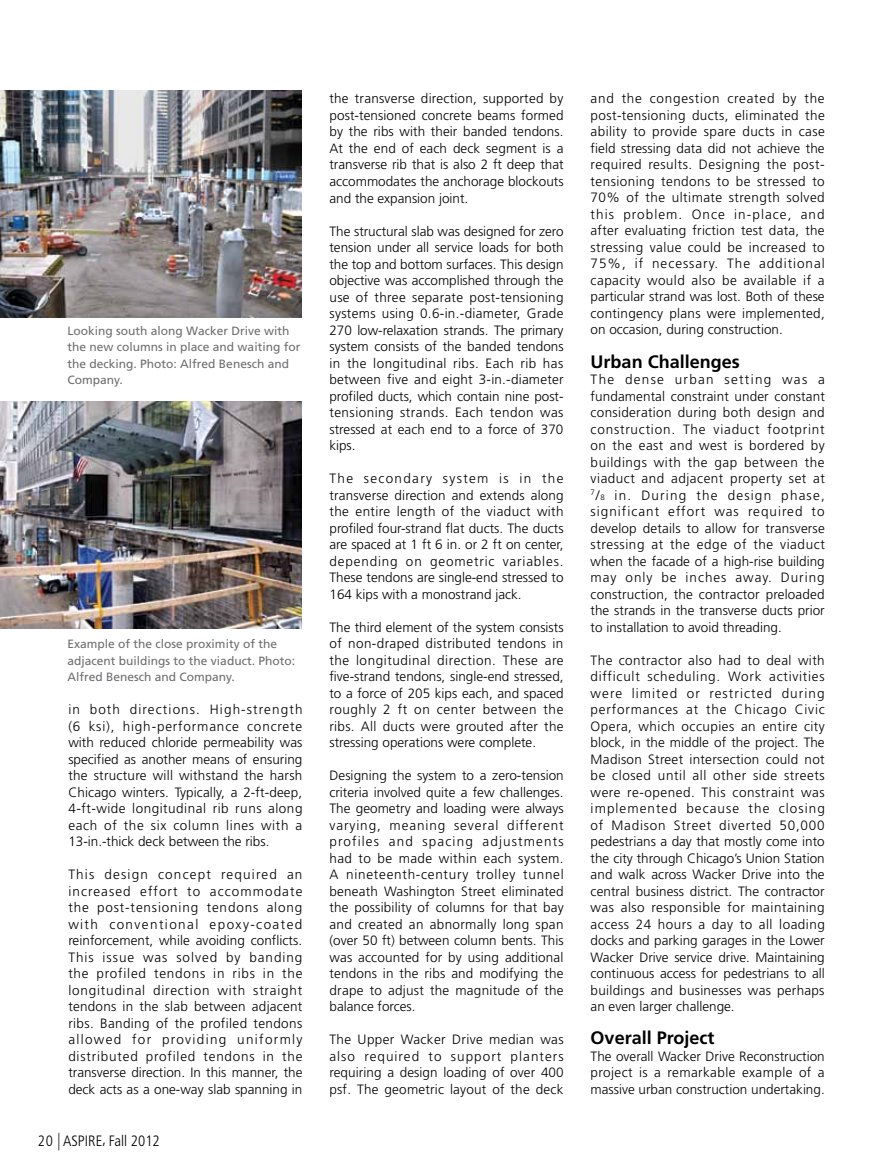
<style>
.page{position:relative;width:878px;height:1175px;background:#fff}
.page>*{position:absolute;margin:0;border:0;box-sizing:border-box;transform-origin:0 0}
.t1{font:700 18px "Frutiger LT Std";color:#000}
.t2{font:300 condensed 15px "Frutiger LT Std";color:#000}
.t3{font:300 13.5px/16.5px "Frutiger LT Std";color:#000;text-align:justify}
.t4{font:12px/16.5px "Frutiger LT Std";color:#6d6e71}
.s1{font-size:17.55px}
.s2{font-size:7.8px}
</style>
<div class="page">
<img style="left:0;top:90px;width:302px;height:227px">
<img style="left:0;top:401px;width:302px;height:227px">
<p class="t4" style="left:68px;top:322px;width:234px">Looking south along Wacker Drive with the new columns in place and waiting for the decking. Photo: Alfred Benesch and<br>Company.</p>
<p class="t4" style="left:68px;top:636px;width:229px">Example of the close proximity of the adjacent buildings to the viaduct. Photo:<br>Alfred Benesch and Company.</p>
<p class="t3" style="left:68px;top:701px;width:236px">in both directions. High-strength (6 ksi), high-performance concrete with reduced chloride permeability was specified as another means of ensuring the structure will withstand the harsh Chicago winters. Typically, a 2-ft-deep, 4-ft-wide longitudinal rib runs along each of the six column lines with a 13-in.-thick deck between the ribs.</p>
<p class="t3" style="left:68px;top:866px;width:236px">This design concept required an increased effort to accommodate the post-tensioning tendons along with conventional epoxy-coated reinforcement, while avoiding conflicts.<br>This issue was solved by banding the profiled tendons in ribs in the longitudinal direction with straight tendons in the slab between adjacent ribs. Banding of the profiled tendons allowed for providing uniformly distributed profiled tendons in the transverse direction. In this manner, the deck acts as a one-way slab spanning in</p>
<p class="t2" style="left:38px;top:1132px;width:123px">20 <span class="s1">|</span> ASPIRE, Fall 2012</p>
<p class="t3" style="left:329px;top:91px;width:236px">the transverse direction, supported by post-tensioned concrete beams formed by the ribs with their banded tendons.<br>At the end of each deck segment is a transverse rib that is also 2 ft deep that accommodates the anchorage blockouts and the expansion joint.</p>
<p class="t3" style="left:329px;top:223px;width:236px">The structural slab was designed for zero tension under all service loads for both the top and bottom surfaces. This design objective was accomplished through the use of three separate post-tensioning systems using 0.6-in.-diameter, Grade 270 low-relaxation strands. The primary system consists of the banded tendons in the longitudinal ribs. Each rib has between five and eight 3-in.-diameter profiled ducts, which contain nine post&shy;tensioning strands. Each tendon was stressed at each end to a force of 370 kips.</p>
<p class="t3" style="left:329px;top:470px;width:236px">The secondary system is in the transverse direction and extends along the entire length of the viaduct with profiled four-strand flat ducts. The ducts are spaced at 1 ft 6 in. or 2 ft on center, depending on geometric variables.<br>These tendons are single-end stressed to 164 kips with a monostrand jack.</p>
<p class="t3" style="left:329px;top:619px;width:236px">The third element of the system consists of non-draped distributed tendons in the longitudinal direction. These are five-strand tendons, single-end stressed, to a force of 205 kips each, and spaced roughly 2 ft on center between the ribs. All ducts were grouted after the stressing operations were complete.</p>
<p class="t3" style="left:329px;top:767px;width:236px">Designing the system to a zero-tension criteria involved quite a few challenges.<br>The geometry and loading were always varying, meaning several different profiles and spacing adjustments had to be made within each system.<br>A nineteenth-century trolley tunnel beneath Washington Street eliminated the possibility of columns for that bay and created an abnormally long span (over 50 ft) between column bents. This was accounted for by using additional tendons in the ribs and modifying the drape to adjust the magnitude of the balance forces.</p>
<p class="t3" style="left:329px;top:1031px;width:236px">The Upper Wacker Drive median was also required to support planters requiring a design loading of over 400 psf. The geometric layout of the deck</p>
<p class="t3" style="left:590px;top:91px;width:236px">and the congestion created by the post-tensioning ducts, eliminated the ability to provide spare ducts in case field stressing data did not achieve the required results. Designing the post&shy;tensioning tendons to be stressed to 70% of the ultimate strength solved this problem. Once in-place, and after evaluating friction test data, the stressing value could be increased to 75%, if necessary. The additional capacity would also be available if a particular strand was lost. Both of these contingency plans were implemented, on occasion, during construction.</p>
<h1 class="t1" style="left:590px;top:351px;width:151px">Urban Challenges</h1>
<p class="t3" style="left:590px;top:371px;width:236px">The dense urban setting was a fundamental constraint under constant consideration during both design and construction. The viaduct footprint on the east and west is bordered by buildings with the gap between the viaduct and adjacent property set at <sup>7</sup>/<span class="s2">8</span> in. During the design phase, significant effort was required to develop details to allow for transverse stressing at the edge of the viaduct when the facade of a high-rise building may only be inches away. During construction, the contractor preloaded the strands in the transverse ducts prior to installation to avoid threading.</p>
<p class="t3" style="left:590px;top:652px;width:236px">The contractor also had to deal with difficult scheduling. Work activities were limited or restricted during performances at the Chicago Civic Opera, which occupies an entire city block, in the middle of the project. The Madison Street intersection could not be closed until all other side streets were re-opened. This constraint was implemented because the closing of Madison Street diverted 50,000 pedestrians a day that mostly come into the city through Chicago’s Union Station and walk across Wacker Drive into the central business district. The contractor was also responsible for maintaining access 24 hours a day to all loading docks and parking garages in the Lower Wacker Drive service drive. Maintaining continuous access for pedestrians to all buildings and businesses was perhaps an even larger challenge.</p>
<h1 class="t1" style="left:590px;top:1027px;width:125px">Overall Project</h1>
<p class="t3" style="left:590px;top:1048px;width:235px">The overall Wacker Drive Reconstruction project is a remarkable example of a massive urban construction undertaking.</p>
</div>
